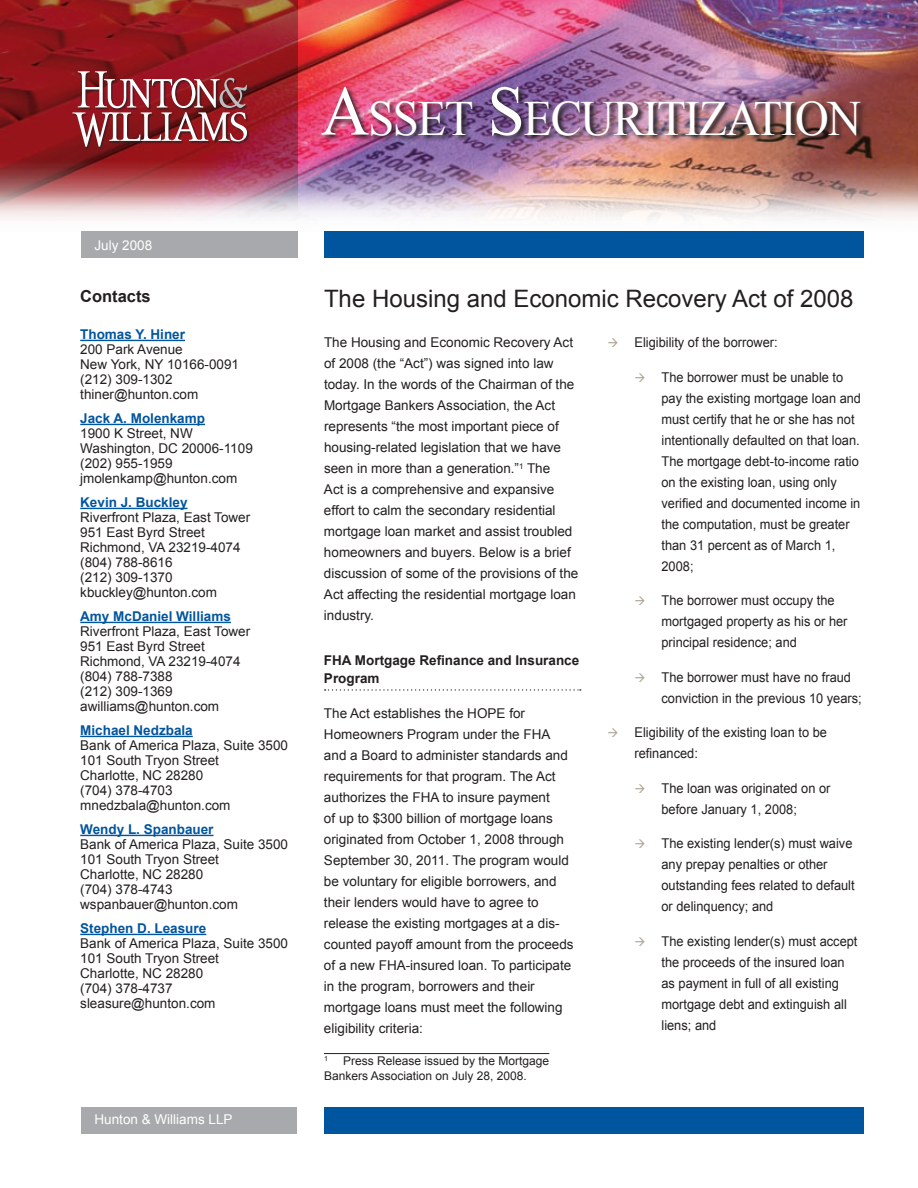
<style>
.page{position:relative;width:918px;height:1188px;background:#fff}
.page>*{position:absolute;margin:0;border:0;box-sizing:border-box;transform-origin:0 0}
.t1{font:49.35px "Times New Roman";letter-spacing:-.03em;color:#fff;scale:.95 1}
.t2{font:24px "Arial";color:#231f20}
.t3{font:700 16.5px "Arial";color:#231f20}
.t4{font:13.5px/21px "Arial";color:#231f20}
.t5{font:13.5px/21px "Arial";color:#231f20;scale:.95 1}
.t6{font:700 13.5px "Arial";color:#00559f}
.t7{font:700 13.5px/18px "Arial";color:#231f20}
.t8{font:13.5px "Arial";color:#fff}
.t9{font:12px/15px "Arial";color:#231f20}
.t10{font:7.05px "Arial";color:#231f20}
.s1{font-size:70.5px}
.s2{color:#aea698}
</style>
<div class="page">
<img style="left:298px;top:0;width:620px;height:144px">
<svg style="left:0;top:0;width:298px;height:144px"></svg>
<img style="left:0;top:144px;width:918px;height:75px">
<div style="left:324px;top:1107px;width:540px;height:27px;background:#00559f"></div>
<div style="left:324px;top:231px;width:540px;height:27px;background:#00559f"></div>
<div style="left:81px;top:231px;width:217px;height:27px;background:#a7a9ac"></div>
<div style="left:81px;top:1107px;width:216px;height:27px;background:#a7a9ac"></div>
<div style="left:72px;top:72px;width:178px;height:78px;background:#231f20;opacity:.75"></div>
<svg style="left:72px;top:71px;width:175px;height:76px"></svg>
<img style="left:320px;top:85px;width:548px;height:58px">
<svg style="left:325px;top:689px;width:256px;height:2px"></svg>
<hr style="left:324px;top:1053px;width:225px;height:1px;background:#231f20">
<hr style="left:80px;top:340px;width:105px;height:1px;background:#00559f">
<hr style="left:80px;top:424px;width:125px;height:1px;background:#00559f">
<hr style="left:80px;top:508px;width:108px;height:1px;background:#00559f">
<hr style="left:80px;top:622px;width:151px;height:1px;background:#00559f">
<hr style="left:80px;top:736px;width:113px;height:1px;background:#00559f">
<hr style="left:80px;top:835px;width:134px;height:1px;background:#00559f">
<hr style="left:80px;top:934px;width:126px;height:1px;background:#00559f">
<h1 class="t1" style="left:321px;top:85px;width:570px"><span class="s1">A</span>SSET <span class="s1">S</span> ECURITIZATION</h1>
<p class="t8" style="left:94px;top:236px;width:59px">July 2008</p>
<p class="t3" style="left:80px;top:285px;width:72px">Contacts</p>
<p class="t6" style="left:80px;top:325px;width:106px">Thomas Y. Hiner</p>
<p class="t4" style="left:80px;top:342px;width:160px;line-height:15px">200 Park Avenue<br>New York, NY 10166-0091 (212) 309-1302 thiner@hunton.com</p>
<p class="t6" style="left:80px;top:409px;width:126px">Jack A. Molenkamp</p>
<p class="t4" style="left:80px;top:426px;width:174px;line-height:15px">1900 K Street, NW<br>Washington, DC 20006-1109 (202) 955-1959 jmolenkamp@hunton.com</p>
<p class="t6" style="left:80px;top:493px;width:109px">Kevin J. Buckley</p>
<p class="t4" style="left:80px;top:510px;width:172px;line-height:15px">Riverfront Plaza, East Tower<br>951 East Byrd Street<br>Richmond, VA 23219-4074 (804) 788-8616<br>(212) 309-1370 kbuckley@hunton.com</p>
<p class="t6" style="left:80px;top:607px;width:152px">Amy McDaniel Williams</p>
<p class="t4" style="left:80px;top:624px;width:172px;line-height:15px">Riverfront Plaza, East Tower<br>951 East Byrd Street<br>Richmond, VA 23219-4074 (804) 788-7388<br>(212) 309-1369 awilliams@hunton.com</p>
<p class="t6" style="left:80px;top:721px;width:114px">Michael Nedzbala</p>
<p class="t4" style="left:80px;top:738px;width:209px;line-height:15px">Bank of America Plaza, Suite 3500<br>101 South Tryon Street<br>Charlotte, NC 28280<br>(704) 378-4703 mnedzbala@hunton.com</p>
<p class="t6" style="left:80px;top:820px;width:135px">Wendy L. Spanbauer</p>
<p class="t4" style="left:80px;top:837px;width:209px;line-height:15px">Bank of America Plaza, Suite 3500<br>101 South Tryon Street<br>Charlotte, NC 28280<br>(704) 378-4743 wspanbauer@hunton.com</p>
<p class="t6" style="left:80px;top:919px;width:128px">Stephen D. Leasure</p>
<p class="t4" style="left:80px;top:936px;width:209px;line-height:15px">Bank of America Plaza, Suite 3500<br>101 South Tryon Street<br>Charlotte, NC 28280<br>(704) 378-4737 sleasure@hunton.com</p>
<p class="t8" style="left:94px;top:1111px;width:140px">Hunton &amp; Williams LLP</p>
<h2 class="t2" style="left:324px;top:283px;width:531px">The Housing and Economic Recovery Act of 2008</h2>
<p class="t4" style="left:324px;top:332px;width:256px">The Housing and Economic Recovery Act of 2008 (the “Act”) was signed into law today. In the words of the Chairman of the Mortgage Bankers Association, the Act represents “the most important piece of housing-related legislation that we have seen in more than a generation.”<sup>1</sup> The<br>Act is a comprehensive and expansive effort to calm the secondary residential mortgage loan market and assist troubled homeowners and buyers. Below is a brief discussion of some of the provisions of the Act affecting the residential mortgage loan industry.</p>
<p class="t7" style="left:324px;top:652px;width:257px">FHA Mortgage Refinance and Insurance<br>Program</p>
<p class="t4" style="left:324px;top:703px;width:251px">The Act establishes the HOPE for Homeowners Program under the FHA and a Board to administer standards and requirements for that program. The Act authorizes the FHA to insure payment<br>of up to $300 billion of mortgage loans originated from October 1, 2008 through September 30, 2011. The program would be voluntary for eligible borrowers, and their lenders would have to agree to release the existing mortgages at a dis&shy;counted payoff amount from the proceeds of a new FHA-insured loan. To participate in the program, borrowers and their mortgage loans must meet the following eligibility criteria:</p>
<p class="t10" style="left:324px;top:1054px;width:5px">1</p>
<p class="t9" style="left:324px;top:1053px;width:227px;text-indent:19px">Press Release issued by the Mortgage<br>Bankers Association on July 28, 2008.</p>
<p class="t5" style="left:608px;top:332px;width:181px"><span class="s2">→</span> Eligibility of the borrower:</p>
<p class="t5" style="left:662px;top:367px;width:212px;text-indent:-27px"><span class="s2">→</span> The borrower must be unable to pay the existing mortgage loan and must certify that he or she has not intentionally defaulted on that loan.<br>The mortgage debt-to-income ratio on the existing loan, using only verified and documented income in the computation, must be greater than 31 percent as of March 1,<br>2008;</p>
<p class="t5" style="left:662px;top:590px;width:197px;text-indent:-27px"><span class="s2">→</span> The borrower must occupy the mortgaged property as his or her principal residence; and</p>
<p class="t5" style="left:662px;top:667px;width:212px;text-indent:-27px"><span class="s2">→</span> The borrower must have no fraud conviction in the previous 10 years;</p>
<p class="t5" style="left:635px;top:722px;width:204px;text-indent:-27px"><span class="s2">→</span> Eligibility of the existing loan to be refinanced:</p>
<p class="t5" style="left:634px;top:778px;width:208px;text-align:center"><span class="s2">→</span> The loan was originated on or before January 1, 2008;</p>
<p class="t5" style="left:662px;top:833px;width:205px;text-indent:-27px"><span class="s2">→</span> The existing lender(s) must waive any prepay penalties or other outstanding fees related to default or delinquency; and</p>
<p class="t5" style="left:662px;top:931px;width:208px;text-indent:-27px"><span class="s2">→</span> The existing lender(s) must accept the proceeds of the insured loan as payment in full of all existing mortgage debt and extinguish all liens; and</p>
</div>
